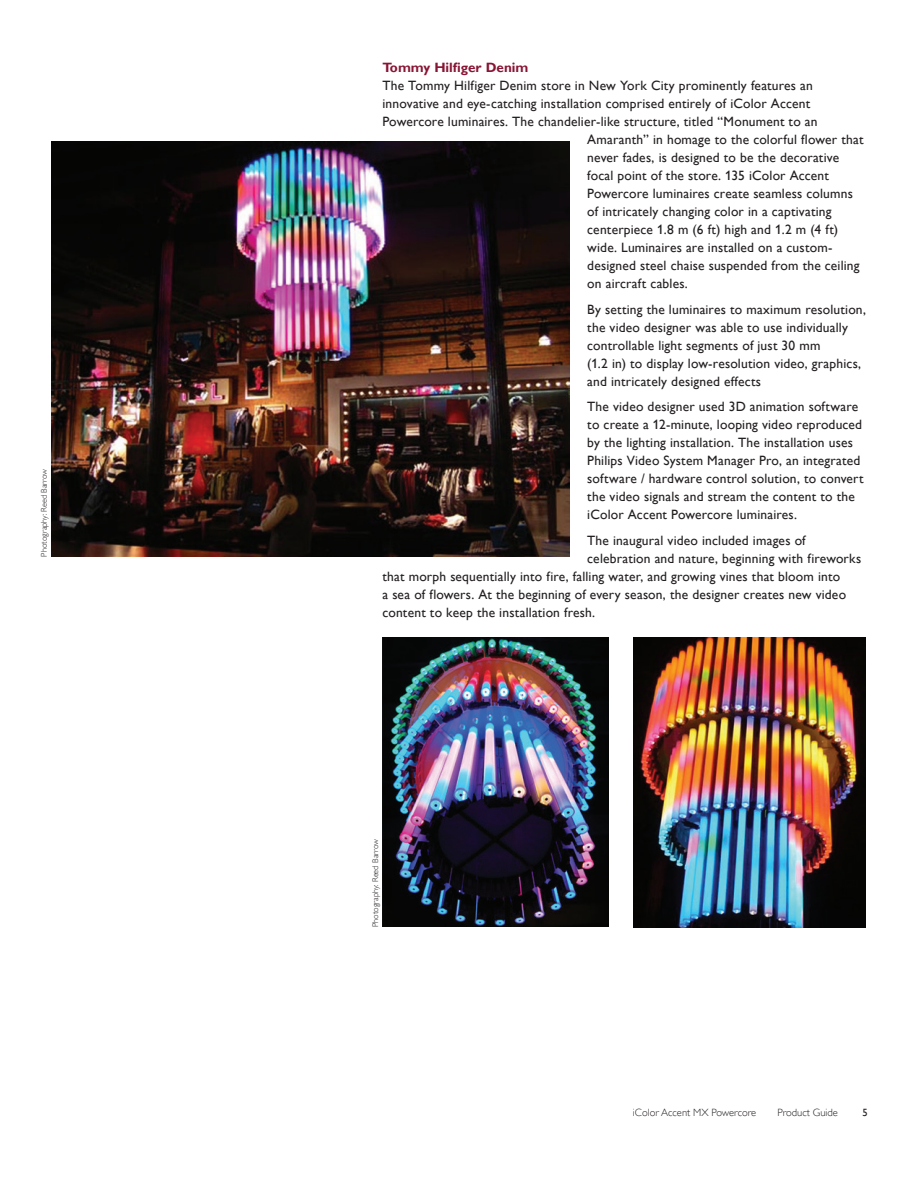
<style>
.page{position:relative;width:918px;height:1188px;background:#fff}
.page>*{position:absolute;margin:0;border:0;box-sizing:border-box;transform-origin:0 0}
.t1{font:13.5px/18px "Gill Sans Alt One WGL";letter-spacing:.015em;color:#231f20}
.t2{font:700 13.5px "Gill Sans Alt One WGL";color:#881534}
.t3{font:10.5px "Gill Sans Alt One WGL Light";color:#231f20}
.t4{font:10.5px "Gill Sans Alt One WGL";color:#231f20}
.t5{font:8.25px "Gill Sans Alt One WGL Light";color:#231f20}
</style>
<div class="page">
<img style="left:51px;top:142px;width:518px;height:415px">
<img style="left:382px;top:638px;width:226px;height:289px">
<img style="left:634px;top:637px;width:232px;height:290px">
<p class="t5" style="left:39px;top:557px;width:89px;rotate:-90deg">Photography: Reed Barrow</p>
<p class="t2" style="left:382px;top:59px;width:147px">Tommy Hilfiger Denim</p>
<p class="t1" style="left:382px;top:77px;width:432px">The Tommy Hilfiger Denim store in New York City prominently features an</p>
<p class="t1" style="left:382px;top:95px;width:429px">innovative and eye-catching installation comprised entirely of iColor Accent</p>
<p class="t1" style="left:382px;top:113px;width:437px">Powercore luminaires. The chandelier-like structure, titled “Monument to an</p>
<p class="t1" style="left:587px;top:131px;width:278px">Amaranth” in homage to the colorful flower that</p>
<p class="t1" style="left:587px;top:149px;width:253px">never fades, is designed to be the decorative</p>
<p class="t1" style="left:587px;top:167px;width:243px">focal point of the store. 135 iColor Accent</p>
<p class="t1" style="left:587px;top:185px;width:267px">Powercore luminaires create seamless columns</p>
<p class="t1" style="left:587px;top:203px;width:246px">of intricately changing color in a captivating</p>
<p class="t1" style="left:587px;top:221px;width:252px">centerpiece 1.8 m (6 ft) high and 1.2 m (4 ft)</p>
<p class="t1" style="left:587px;top:239px;width:247px">wide. Luminaires are installed on a custom-</p>
<p class="t1" style="left:587px;top:257px;width:274px">designed steel chaise suspended from the ceiling</p>
<p class="t1" style="left:587px;top:275px;width:102px">on aircraft cables.</p>
<p class="t1" style="left:587px;top:300px;width:280px">By setting the luminaires to maximum resolution, the video designer was able to use individually controllable light segments of just 30 mm<br>(1.2 in) to display low-resolution video, graphics, and intricately designed effects</p>
<p class="t1" style="left:587px;top:398px;width:278px">The video designer used 3D animation software to create a 12-minute, looping video reproduced by the lighting installation. The installation uses Philips Video System Manager Pro, an integrated software / hardware control solution, to convert the video signals and stream the content to the iColor Accent Powercore luminaires.</p>
<p class="t1" style="left:587px;top:531px;width:220px">The inaugural video included images of</p>
<p class="t1" style="left:587px;top:549px;width:275px">celebration and nature, beginning with fireworks</p>
<p class="t1" style="left:382px;top:567px;width:459px">that morph sequentially into fire, falling water, and growing vines that bloom into</p>
<p class="t1" style="left:382px;top:585px;width:465px">a sea of flowers. At the beginning of every season, the designer creates new video</p>
<p class="t1" style="left:382px;top:603px;width:214px">content to keep the installation fresh.</p>
<p class="t5" style="left:370px;top:927px;width:89px;rotate:-90deg">Photography: Reed Barrow</p>
<p class="t3" style="left:633px;top:1106px;width:125px">iColor Accent MX Powercore</p>
<p class="t3" style="left:777px;top:1106px;width:62px">Product Guide</p>
<p class="t4" style="left:862px;top:1105px;width:7px">5</p>
</div>
